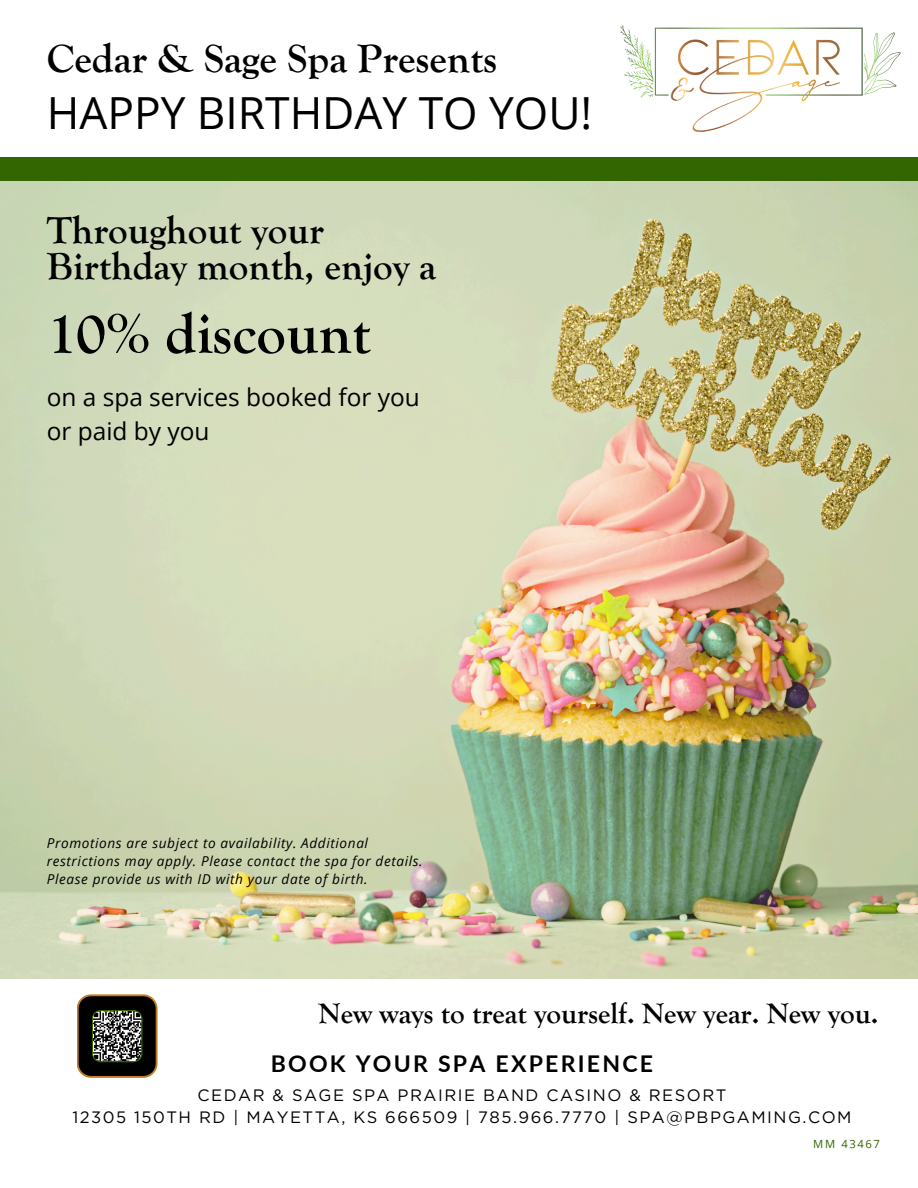
<style>
.page{position:relative;width:918px;height:1188px;background:#fff}
.page>*{position:absolute;margin:0;border:0;box-sizing:border-box;transform-origin:0 0}
.t1{font:700 58.95px "Goudy Old Style T";color:#000}
.t2{font:44.25px "Open Sans";color:#000}
.t3{font:700 41.1px "Goudy Old Style T";color:#000}
.t4{font:700 39px/36px "Goudy Old Style T";color:#000}
.t5{font:700 29.1px "Goudy Old Style T";color:#000}
.t6{font:24.45px/33.8px "Open Sans";color:#000}
.t7{font:700 23.1px "Lato";letter-spacing:.095em;color:#000}
.t8{font:16.5px "Gotham";letter-spacing:.09em;color:#000}
.t9{font:italic 13.65px/18px "Open Sans";letter-spacing:.045em;color:#000}
.t10{font:11.25px "Open Sans";letter-spacing:.145em;color:#360}
</style>
<div class="page">
<div style="left:0;top:158px;width:918px;height:23px;background:#360"></div>
<img style="left:0;top:181px;width:918px;height:797px">
<svg style="left:77px;top:994px;width:81px;height:84px;background:#433f35"></svg>
<img style="left:620px;top:26px;width:281px;height:106px">
<h3 class="t3" style="left:47px;top:36px;width:452px">Cedar &amp; Sage Spa Presents</h3>
<h2 class="t2" style="left:47px;top:81px;width:547px">HAPPY BIRTHDAY TO YOU!</h2>
<p class="t4" style="left:47px;top:212px;width:391px">Throughout your<br>Birthday month, enjoy a</p>
<h4 class="t1" style="left:47px;top:300px;width:325px">10% discount</h4>
<p class="t6" style="left:47px;top:379px;width:374px">on a spa services booked for you or paid by you</p>
<h5 class="t9" style="left:47px;top:834px;width:377px">Promotions are subject to availability. Additional restrictions may apply. Please contact the spa for details.<br>Please provide us with ID with your date of birth.</h5>
<h1 class="t5" style="left:319px;top:997px;width:562px">New ways to treat yourself. New year. New you.</h1>
<p class="t7" style="left:271px;top:1050px;width:384px">BOOK YOUR SPA EXPERIENCE</p>
<p class="t8" style="left:198px;top:1088px;width:530px">CEDAR &amp; SAGE SPA PRAIRIE BAND CASINO &amp; RESORT</p>
<h2 class="t8" style="left:72px;top:1110px;width:781px">12305 150TH RD | MAYETTA, KS 666509 | 785.966.7770 | SPA@PBPGAMING.COM</h2>
<p class="t10" style="left:813px;top:1136px;width:68px">MM 43467</p>
</div>
